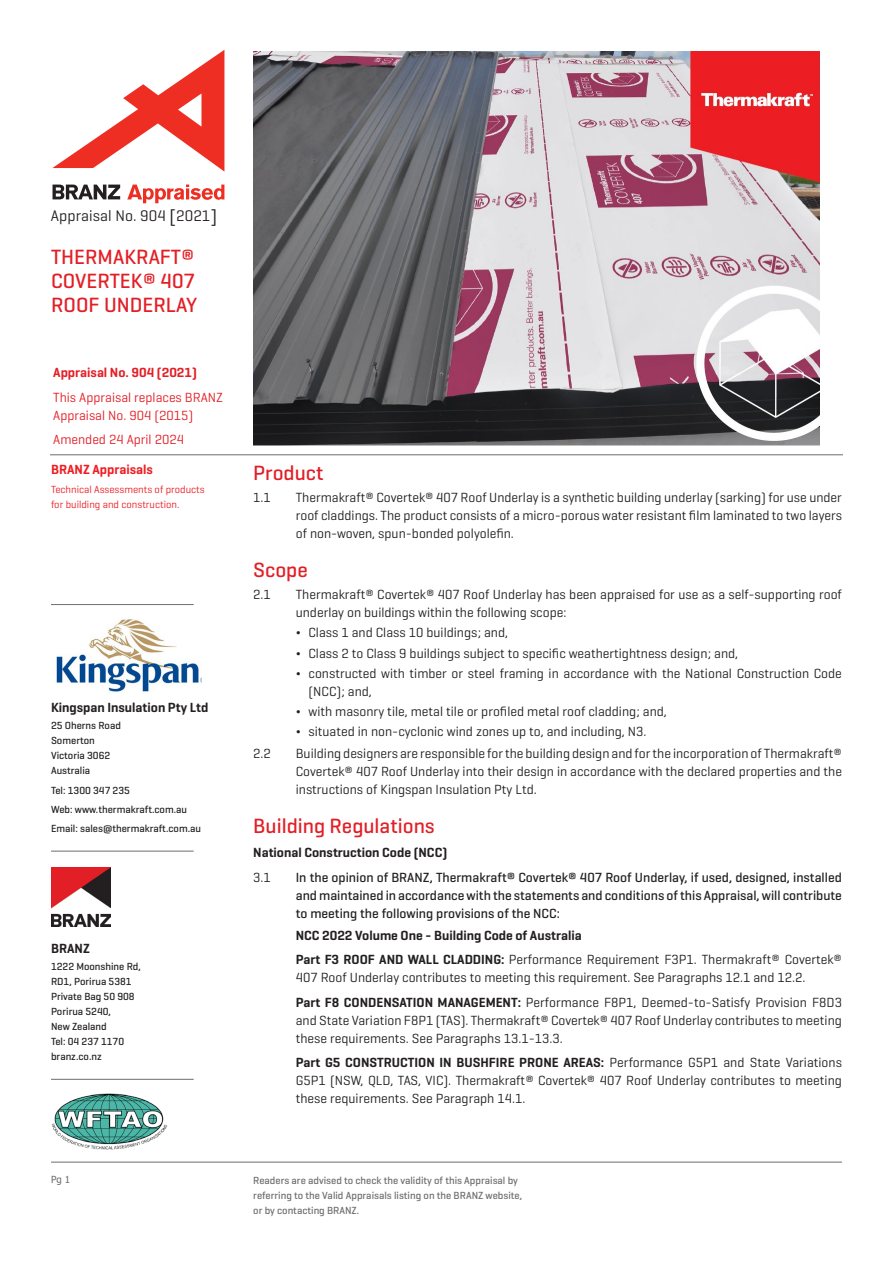
<style>
.page{position:relative;width:893px;height:1263px;background:#fff}
.page>*{position:absolute;margin:0;border:0;box-sizing:border-box;transform-origin:0 0}
.H3_Geo_P{font:500 21px/24px "Geogrotesque";color:#e21f26}
.t1{font:15.6px "Geogrotesque";letter-spacing:.005em;color:#231f20}
.Body_INDENT{font:13.5px/18px "Geogrotesque";color:#231f20;text-align:justify}
.t2{font:500 13.5px/18px "Geogrotesque";color:#231f20;text-align:justify}
.H4_Geo_P{font:13.5px/18px "Geogrotesque";color:#e21f26}
.Body_INDENT-2{font:600 13.5px "Geogrotesque";color:#231f20}
.H5_Geo_P_INDENT{font:600 13.5px "Geogrotesque";color:#231f20}
.H5_Geo_P{font:600 13.5px "Geogrotesque";color:#231f20}
.H4_Geo_P-2{font:600 13.5px "Geogrotesque";color:#e21f26}
.Body{font:600 13.5px "Geogrotesque";color:#ee1d23}
.Small_Body_Geo_P{font:500 10.5px/15px "Geogrotesque";color:#231f20}
.Small_Body_Geo_P-2{font:500 10.5px/15px "Geogrotesque";color:#6c6d70}
.Body-2{font:10.5px/15px "Geogrotesque";color:#ee1d23}
.t3{font:9.75px "Tahoma";color:#6c6d70}
.s1{font-size:18.3px}
.s2{font-weight:500}
.s3{font-weight:600}
</style>
<div class="page">
<hr style="left:51px;top:604px;width:143px;height:1px;background:#6c6d70">
<hr style="left:51px;top:851px;width:143px;height:1px;background:#6c6d70">
<img style="left:51px;top:867px;width:60px;height:59px">
<hr style="left:51px;top:1079px;width:143px;height:1px;background:#6c6d70">
<hr style="left:50px;top:454px;width:793px;height:1px;background:#6c6d70">
<hr style="left:51px;top:1162px;width:791px;height:1px;background:#6c6d70">
<img style="left:51px;top:1093px;width:117px;height:57px">
<svg style="left:52px;top:50px;width:172px;height:122px"></svg>
<svg style="left:127px;top:185px;width:97px;height:18px"></svg>
<svg style="left:53px;top:185px;width:67px;height:14px"></svg>
<img style="left:253px;top:51px;width:566px;height:394px">
<img style="left:56px;top:619px;width:146px;height:73px">
<p class="t1" style="left:51px;top:206px;width:168px">Appraisal No. 904 <span class="s1">[</span>2021<span class="s1">]</span></p>
<p class="H3_Geo_P" style="left:51px;top:245px;width:148px">THERMAKRAFT®<br>COVERTEK® 407<br>ROOF UNDERLAY</p>
<p class="H4_Geo_P-2" style="left:53px;top:364px;width:145px">Appraisal No. 904 (2021)</p>
<p class="H4_Geo_P" style="left:53px;top:387px;width:171px">This Appraisal replaces BRANZ<br>Appraisal No. 904 (2015)</p>
<p class="H4_Geo_P" style="left:53px;top:430px;width:132px">Amended 24 April 2024</p>
<p class="Body" style="left:51px;top:461px;width:103px">BRANZ Appraisals</p>
<p class="Body-2" style="left:51px;top:482px;width:155px">Technical Assessments of products for building and construction.</p>
<p class="H5_Geo_P" style="left:51px;top:699px;width:159px">Kingspan Insulation Pty Ltd</p>
<p class="Small_Body_Geo_P" style="left:51px;top:718px;width:71px">25 Oherns Road</p>
<p class="Small_Body_Geo_P" style="left:51px;top:733px;width:45px">Somerton</p>
<p class="Small_Body_Geo_P" style="left:51px;top:748px;width:61px">Victoria 3062</p>
<p class="Small_Body_Geo_P" style="left:51px;top:763px;width:41px">Australia</p>
<p class="Small_Body_Geo_P" style="left:51px;top:782px;width:80px">Tel: 1300 347 235</p>
<p class="Small_Body_Geo_P" style="left:51px;top:801px;width:138px">Web: www.thermakraft.com.au</p>
<p class="Small_Body_Geo_P" style="left:51px;top:821px;width:152px">Email: sales@thermakraft.com.au</p>
<p class="H5_Geo_P" style="left:51px;top:940px;width:40px">BRANZ</p>
<p class="Small_Body_Geo_P" style="left:51px;top:959px;width:91px">1222 Moonshine Rd,</p>
<p class="Small_Body_Geo_P" style="left:51px;top:974px;width:82px">RD1, Porirua 5381</p>
<p class="Small_Body_Geo_P" style="left:51px;top:989px;width:85px">Private Bag 50 908</p>
<p class="Small_Body_Geo_P" style="left:51px;top:1004px;width:62px">Porirua 5240,<br>New Zealand</p>
<p class="Small_Body_Geo_P" style="left:51px;top:1034px;width:75px">Tel: 04 237 1170</p>
<p class="Small_Body_Geo_P" style="left:51px;top:1049px;width:52px">branz.co.nz</p>
<p class="H3_Geo_P" style="left:253px;top:460px;width:72px">Product</p>
<p class="Body_INDENT" style="left:253px;top:488px;width:19px">1.1</p>
<p class="Body_INDENT" style="left:296px;top:488px;width:548px">Thermakraft® Covertek® 407 Roof Underlay is a synthetic building underlay (sarking) for use under roof claddings. The product consists of a micro-porous water resistant film laminated to two layers of non-woven, spun-bonded polyolefin.</p>
<p class="H3_Geo_P" style="left:253px;top:557px;width:56px">Scope</p>
<p class="Body_INDENT" style="left:253px;top:585px;width:19px">2.1</p>
<p class="Body_INDENT" style="left:296px;top:585px;width:548px">Thermakraft® Covertek® 407 Roof Underlay has been appraised for use as a self-supporting roof underlay on buildings within the following scope:</p>
<p class="Body_INDENT" style="left:296px;top:623px;width:214px"><span class="s2">¬</span> Class 1 and Class 10 buildings; and,</p>
<p class="Body_INDENT" style="left:296px;top:643px;width:444px"><span class="s2">¬</span> Class 2 to Class 9 buildings subject to specific weathertightness design; and,</p>
<p class="Body_INDENT" style="left:309px;top:664px;width:535px;text-indent:-13px"><span class="s2">¬</span> constructed with timber or steel framing in accordance with the National Construction Code (NCC); and,</p>
<p class="Body_INDENT" style="left:296px;top:702px;width:373px"><span class="s2">¬</span> with masonry tile, metal tile or profiled metal roof cladding; and,</p>
<p class="Body_INDENT" style="left:296px;top:722px;width:352px"><span class="s2">¬</span> situated in non-cyclonic wind zones up to, and including, N3.</p>
<p class="Body_INDENT" style="left:253px;top:744px;width:19px">2.2</p>
<p class="Body_INDENT" style="left:296px;top:744px;width:548px">Building designers are responsible for the building design and for the incorporation of Thermakraft® Covertek® 407 Roof Underlay into their design in accordance with the declared properties and the instructions of Kingspan Insulation Pty Ltd.</p>
<p class="H3_Geo_P" style="left:253px;top:813px;width:183px">Building Regulations</p>
<p class="H5_Geo_P_INDENT" style="left:253px;top:844px;width:195px">National Construction Code (NCC)</p>
<p class="Body_INDENT" style="left:253px;top:868px;width:19px">3.1</p>
<p class="t2" style="left:296px;top:868px;width:548px">In the opinion of BRANZ, Thermakraft® Covertek® 407 Roof Underlay, if used, designed, installed and maintained in accordance with the statements and conditions of this Appraisal, will contribute to meeting the following provisions of the NCC:</p>
<p class="Body_INDENT-2" style="left:296px;top:927px;width:287px">NCC 2022 Volume One - Building Code of Australia</p>
<p class="Body_INDENT" style="left:296px;top:950px;width:548px"><span class="s3">Part F3 ROOF AND WALL CLADDING:</span> Performance Requirement F3P1. Thermakraft® Covertek®<br>407 Roof Underlay contributes to meeting this requirement. See Paragraphs 12.1 and 12.2.</p>
<p class="Body_INDENT" style="left:296px;top:993px;width:548px"><span class="s3">Part F8 CONDENSATION MANAGEMENT:</span> Performance F8P1, Deemed-to-Satisfy Provision F8D3 and State Variation F8P1 (TAS). Thermakraft® Covertek® 407 Roof Underlay contributes to meeting these requirements. See Paragraphs 13.1-13.3.</p>
<p class="Body_INDENT" style="left:296px;top:1053px;width:548px"><span class="s3">Part G5 CONSTRUCTION IN BUSHFIRE PRONE AREAS:</span> Performance G5P1 and State Variations G5P1 (NSW, QLD, TAS, VIC). Thermakraft® Covertek® 407 Roof Underlay contributes to meeting these requirements. See Paragraph 14.1.</p>
<p class="t3" style="left:51px;top:1173px;width:21px">Pg 1</p>
<p class="Small_Body_Geo_P-2" style="left:253px;top:1172px;width:270px">Readers are advised to check the validity of this Appraisal by referring to the Valid Appraisals listing on the BRANZ website, or by contacting BRANZ.</p>
</div>
